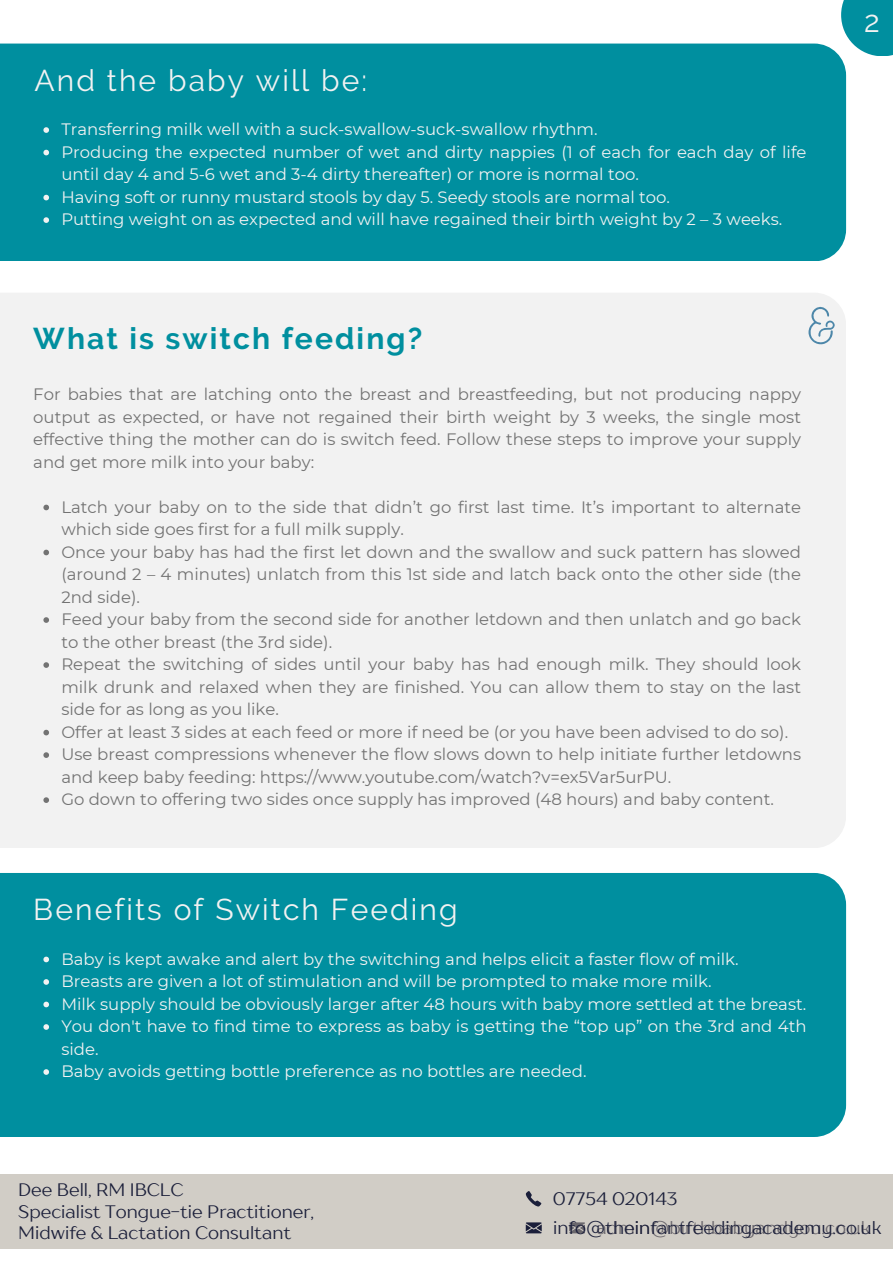
<style>
.page{position:relative;width:893px;height:1264px;background:#fff}
.page>*{position:absolute;margin:0;border:0;box-sizing:border-box;transform-origin:0 0}
.t1{font:30px "Raleway";letter-spacing:.07em;color:#f2f2f2}
.t2{font:700 30px "Raleway";letter-spacing:.07em;color:#008f9f}
.t3{font:18px "TT Drugs";color:#1b1f3a}
.t4{font:16.5px/22.5px "Montserrat";color:#737373;text-align:justify}
.t5{font:16.5px/22.5px "Montserrat";color:#f2f2f2}
</style>
<div class="page">
<div style="left:841px;top:0;width:51px;height:56px;background:#008f9f"></div>
<div style="left:0;top:293px;width:845px;height:555px;background:#f2f2f2"></div>
<svg style="left:43px;top:504px;width:6px;height:6px"></svg>
<svg style="left:43px;top:549px;width:6px;height:6px"></svg>
<svg style="left:43px;top:617px;width:6px;height:6px"></svg>
<svg style="left:43px;top:662px;width:6px;height:6px"></svg>
<svg style="left:43px;top:729px;width:6px;height:6px"></svg>
<svg style="left:43px;top:752px;width:6px;height:6px"></svg>
<svg style="left:43px;top:797px;width:6px;height:6px"></svg>
<svg style="left:808px;top:307px;width:26px;height:37px"></svg>
<div style="left:0;top:44px;width:846px;height:217px;background:#008f9f"></div>
<svg style="left:43px;top:127px;width:6px;height:6px"></svg>
<svg style="left:43px;top:150px;width:6px;height:5px"></svg>
<svg style="left:43px;top:195px;width:6px;height:5px"></svg>
<svg style="left:43px;top:217px;width:6px;height:6px"></svg>
<div style="left:0;top:873px;width:846px;height:263px;background:#008f9f"></div>
<svg style="left:43px;top:956px;width:6px;height:6px"></svg>
<svg style="left:43px;top:979px;width:6px;height:5px"></svg>
<svg style="left:43px;top:1001px;width:6px;height:6px"></svg>
<svg style="left:43px;top:1024px;width:6px;height:5px"></svg>
<svg style="left:43px;top:1069px;width:6px;height:5px"></svg>
<div style="left:0;top:1174px;width:892px;height:74px;background:#d1cdc6"></div>
<svg style="left:525px;top:1222px;width:16px;height:11px"></svg>
<svg style="left:525px;top:1191px;width:16px;height:15px"></svg>
<p class="t1" style="left:34px;top:63px;width:334px">And the baby will be:</p>
<p class="t5" style="left:61px;top:118px;width:537px">Transferring milk well with a suck-swallow-suck-swallow rhythm.</p>
<p class="t5" style="left:61px;top:140px;width:746px">Producing the expected number of wet and dirty nappies (1 of each for each day of life until day 4 and 5-6 wet and 3-4 dirty thereafter) or more is normal too.</p>
<p class="t5" style="left:61px;top:185px;width:610px">Having soft or runny mustard stools by day 5. Seedy stools are normal too.</p>
<p class="t5" style="left:61px;top:208px;width:722px">Putting weight on as expected and will have regained their birth weight by 2 – 3 weeks.</p>
<p class="t2" style="left:33px;top:320px;width:390px">What is switch feeding?</p>
<p class="t4" style="left:33px;top:383px;width:769px">For babies that are latching onto the breast and breastfeeding, but not producing nappy output as expected, or have not regained their birth weight by 3 weeks, the single most effective thing the mother can do is switch feed. Follow these steps to improve your supply and get more milk into your baby:</p>
<p class="t4" style="left:61px;top:495px;width:741px">Latch your baby on to the side that didn’t go first last time. It’s important to alternate which side goes first for a full milk supply.</p>
<p class="t4" style="left:61px;top:540px;width:741px">Once your baby has had the first let down and the swallow and suck pattern has slowed (around 2 – 4 minutes) unlatch from this 1st side and latch back onto the other side (the 2nd side).</p>
<h1 class="t4" style="left:61px;top:608px;width:741px">Feed your baby from the second side for another letdown and then unlatch and go back to the other breast (the 3rd side).</h1>
<p class="t4" style="left:61px;top:653px;width:741px">Repeat the switching of sides until your baby has had enough milk. They should look milk drunk and relaxed when they are finished. You can allow them to stay on the last side for as long as you like.</p>
<p class="t4" style="left:61px;top:720px;width:728px">Offer at least 3 sides at each feed or more if need be (or you have been advised to do so).</p>
<p class="t4" style="left:61px;top:743px;width:741px">Use breast compressions whenever the flow slows down to help initiate further letdowns and keep baby feeding: https://www.youtube.com/watch?v=ex5Var5urPU.</p>
<p class="t4" style="left:61px;top:788px;width:714px">Go down to offering two sides once supply has improved (48 hours) and baby content.</p>
<h2 class="t1" style="left:33px;top:892px;width:426px">Benefits of Switch Feeding</h2>
<p class="t5" style="left:61px;top:947px;width:678px">Baby is kept awake and alert by the switching and helps elicit a faster flow of milk.</p>
<p class="t5" style="left:61px;top:969px;width:651px">Breasts are given a lot of stimulation and will be prompted to make more milk.</p>
<p class="t5" style="left:61px;top:992px;width:746px">Milk supply should be obviously larger after 48 hours with baby more settled at the breast.</p>
<p class="t5" style="left:61px;top:1014px;width:746px">You don't have to find time to express as baby is getting the “top up” on the 3rd and 4th side.</p>
<p class="t5" style="left:61px;top:1059px;width:526px">Baby avoids getting bottle preference as no bottles are needed.</p>
<p class="t1" style="left:863px;top:3px;width:17px">2</p>
<p class="t3" style="left:18px;top:1178px;width:167px">Dee Bell, RM IBCLC</p>
<p class="t3" style="left:18px;top:1200px;width:297px">Specialist Tongue-tie Practitioner,</p>
<p class="t3" style="left:18px;top:1221px;width:274px">Midwife &amp; Lactation Consultant</p>
<p class="t3" style="left:552px;top:1187px;width:126px">07754 020143</p>
<p class="t3" style="left:553px;top:1216px;width:330px">info@theinfantfeedingacademy.co.uk</p>
<h2 class="t3" style="left:596px;top:1216px;width:275px">adm @birthbabyandyou.co.uk</h2>
</div>
